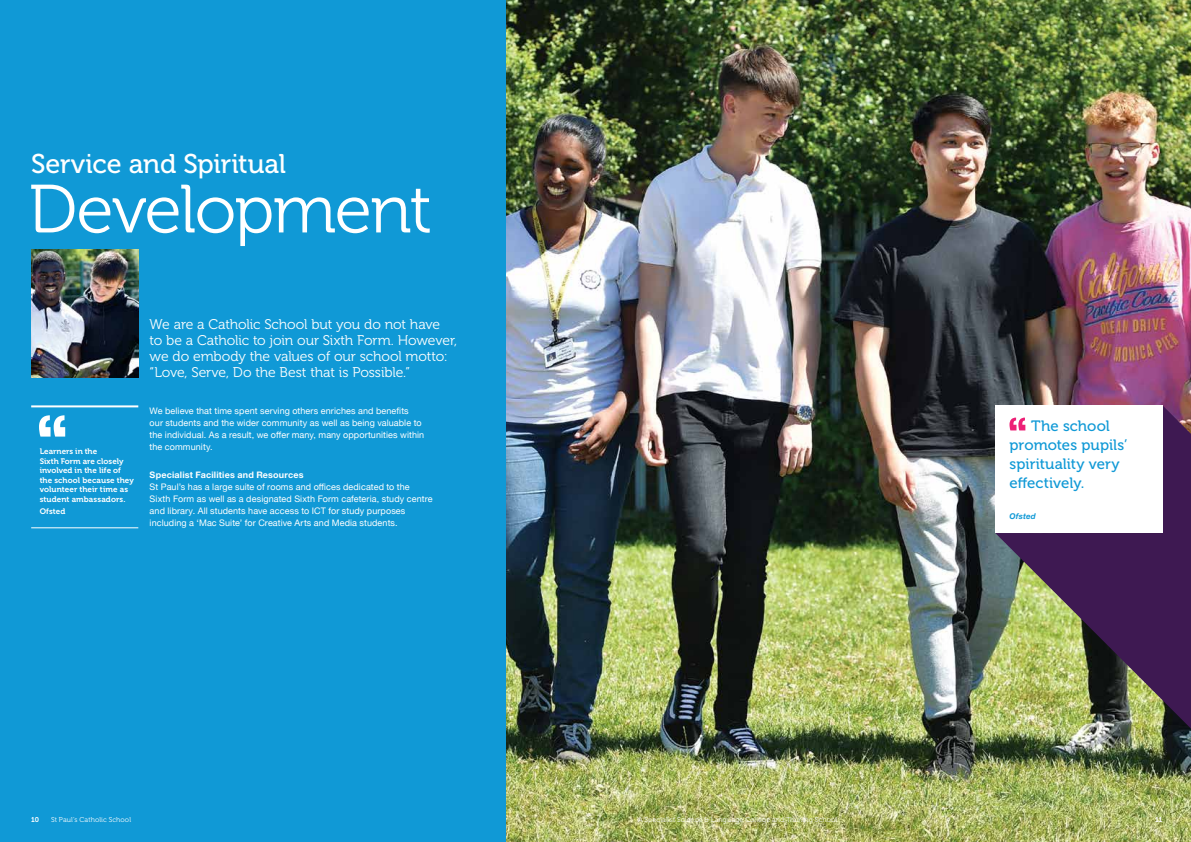
<style>
.page{position:relative;width:1191px;height:842px;background:#fff}
.page>*{position:absolute;margin:0;border:0;box-sizing:border-box;transform-origin:0 0}
.t1{font:68px "Museo 300";letter-spacing:-.025em;color:#fff}
.t2{font:27px "Museo 500";letter-spacing:-.01em;color:#fff}
.t3{font:15px/19px "Museo 500";color:#1099d6}
.t4{font:14px/16px "Museo 300";letter-spacing:-.01em;color:#fff}
.t5{font:9px/12px "Helvetica Neue";letter-spacing:.01em;color:#fff}
.t6{font:700 9px "Helvetica Neue";letter-spacing:.02em;color:#fff}
.t7{font:8px/9.6px "Museo 700";letter-spacing:.01em;color:#fff}
.t8{font:italic 700 8px "Helvetica Neue";letter-spacing:.02em;color:#1099d6}
.t9{font:7px "Museo 300";letter-spacing:.015em;color:#fff}
.t10{font:7px "Museo 700";color:#fff}
</style>
<div class="page">
<img style="left:505px;top:0;width:686px;height:842px">
<div style="left:0;top:0;width:505px;height:842px;background:#1099d6"></div>
<img style="left:995px;top:405px;width:196px;height:324px">
<img style="left:31px;top:249px;width:107px;height:128px">
<hr style="left:31px;top:527px;width:107px;height:1px;background:#fff">
<hr style="left:31px;top:405px;width:107px;height:2px;background:#fff">
<div style="left:995px;top:405px;width:167px;height:128px;background:#fff"></div>
<svg style="left:1009px;top:418px;width:16px;height:12px"></svg>
<svg style="left:39px;top:415px;width:26px;height:22px"></svg>
<h2 class="t2" style="left:31px;top:149px;width:256px">Service and Spiritual</h2>
<h1 class="t1" style="left:28px;top:172px;width:405px">Development</h1>
<p class="t7" style="left:40px;top:446px;width:96px">Learners in the<br>Sixth Form are closely involved in the life of the school because they volunteer their time as student ambassadors.</p>
<p class="t7" style="left:40px;top:507px;width:27px">Ofsted</p>
<h3 class="t4" style="left:150px;top:316px;width:309px">We are a Catholic School but you do not have<br>to be a Catholic to join our Sixth Form. However, we do embody the values of our school motto: “Love, Serve, Do the Best that is Possible.”</h3>
<p class="t5" style="left:150px;top:405px;width:276px">We believe that time spent serving others enriches and benefits our students and the wider community as well as being valuable to the individual. As a result, we offer many, many opportunities within the community.</p>
<p class="t6" style="left:150px;top:469px;width:155px">Specialist Facilities and Resources</p>
<p class="t5" style="left:150px;top:481px;width:284px">St Paul’s has a large suite of rooms and offices dedicated to the Sixth Form as well as a designated Sixth Form cafeteria, study centre and library. All students have access to ICT for study purposes including a ‘Mac Suite’ for Creative Arts and Media students.</p>
<h3 class="t3" style="left:1009px;top:416px;width:120px;text-indent:22px">The school promotes pupils’ spirituality very effectively.</h3>
<p class="t8" style="left:1009px;top:511px;width:28px">Ofsted</p>
<p class="t10" style="left:31px;top:815px;width:9px">10</p>
<p class="t9" style="left:51px;top:815px;width:81px">St Paul’s Catholic School</p>
<p class="t9" style="left:638px;top:815px;width:201px">A Specialist Science &amp; Language College and Training School</p>
<p class="t10" style="left:1155px;top:815px;width:9px">11</p>
</div>
